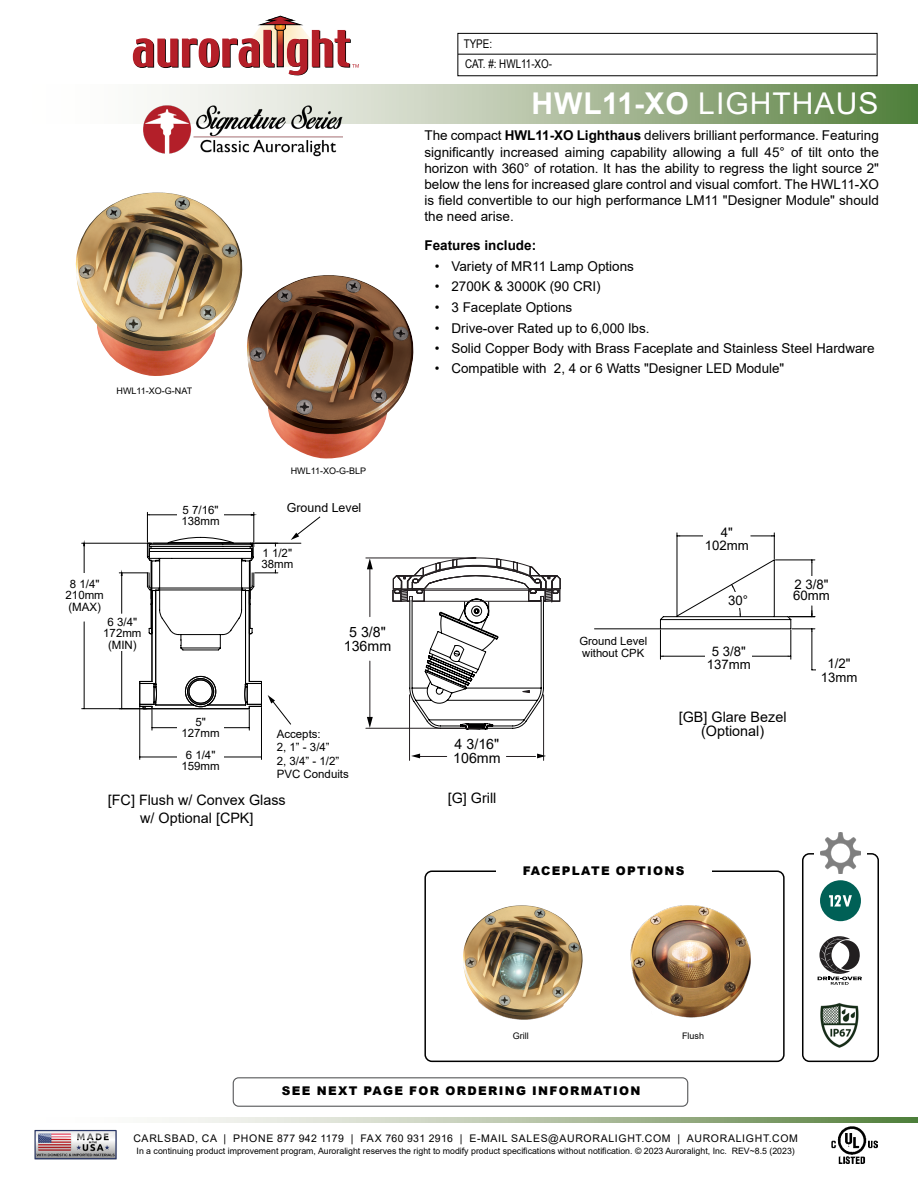
<style>
.page{position:relative;width:918px;height:1188px;background:#fff}
.page>*{position:absolute;margin:0;border:0;box-sizing:border-box;transform-origin:0 0}
.t1{font:30px "Arial";letter-spacing:.035em;color:#fff}
.t2{font:14.4px/14.4px "Arial";color:#000;text-align:center}
.t3{font:14.25px/14.2px "Arial";color:#000;text-align:center}
.t4{font:13.5px/16.2px "Arial";color:#000;text-align:justify}
.t5{font:700 13.5px "Arial";color:#000}
.t6{font:13.2px/13.2px "Arial";color:#000;text-align:center}
.t7{font:12.45px "Arial";color:#000}
.t8{font:900 12px "Arial";letter-spacing:.11em;color:#000}
.t9{font:12px/19.5px "Arial Narrow";color:#000}
.t10{font:11.55px/11.6px "Arial";color:#000;text-align:center}
.t11{font:11.25px/11.2px "Arial";color:#000}
.t12{font:10.5px "Arial";letter-spacing:.065em;color:#000}
.t13{font:9px "Arial";color:#000}
.t14{font:8.7px "Arial";color:#000}
.s1{font-weight:700}
</style>
<div class="page">
<div style="left:457px;top:33px;width:421px;height:43px;border:1px solid #000"></div>
<hr style="left:458px;top:54px;width:418px;height:1px;background:#000">
<img style="left:832px;top:1127px;width:46px;height:37px">
<svg style="left:151px;top:84px;width:767px;height:39px;background:#a9bb9a"></svg>
<svg style="left:151px;top:1117px;width:767px;height:6px;background:#b1c1a4"></svg>
<svg style="left:133px;top:16px;width:226px;height:60px"></svg>
<img style="left:34px;top:1129px;width:83px;height:31px">
<div style="left:424px;top:871px;width:361px;height:191px;border:2px solid #000;border-radius:7px"></div>
<div style="left:233px;top:1077px;width:455px;height:30px;border:1px solid #58595b;border-radius:5px"></div>
<div style="left:496px;top:846px;width:216px;height:49px;background:#fff"></div>
<img style="left:630px;top:905px;width:121px;height:113px">
<img style="left:75px;top:192px;width:168px;height:184px">
<div style="left:802px;top:853px;width:77px;height:209px;border:2px solid #000;border-radius:7px"></div>
<div style="left:814px;top:836px;width:53px;height:41px;background:#fff"></div>
<svg style="left:820px;top:880px;width:41px;height:41px"></svg>
<img style="left:820px;top:833px;width:41px;height:40px">
<svg style="left:818px;top:936px;width:44px;height:49px"></svg>
<img style="left:820px;top:1003px;width:39px;height:45px">
<img style="left:247px;top:275px;width:167px;height:184px">
<img style="left:463px;top:905px;width:120px;height:115px">
<img style="left:143px;top:103px;width:199px;height:54px">
<hr style="left:595px;top:628px;width:65px;height:1px;background:#000">
<hr style="left:812px;top:629px;width:1px;height:41px;background:#000">
<svg style="left:659px;top:533px;width:156px;height:126px"></svg>
<div style="left:704px;top:524px;width:46px;height:29px;background:#fff"></div>
<div style="left:706px;top:644px;width:46px;height:29px;background:#fff"></div>
<div style="left:788px;top:577px;width:47px;height:26px;background:#fff"></div>
<div style="left:723px;top:592px;width:30px;height:15px;background:#fff"></div>
<hr style="left:409px;top:695px;width:1px;height:65px;background:#241f21">
<hr style="left:543px;top:695px;width:1px;height:65px;background:#241f21">
<hr style="left:506px;top:756px;width:30px;height:1px;background:#241f21">
<svg style="left:365px;top:558px;width:196px;height:172px"></svg>
<svg style="left:537px;top:754px;width:9px;height:4px"></svg>
<svg style="left:411px;top:754px;width:36px;height:4px"></svg>
<hr style="left:139px;top:707px;width:1px;height:52px;background:#000">
<hr style="left:261px;top:707px;width:1px;height:52px;background:#000">
<hr style="left:140px;top:757px;width:43px;height:1px;background:#000">
<hr style="left:218px;top:757px;width:43px;height:1px;background:#000">
<hr style="left:82px;top:543px;width:68px;height:1px;background:#000">
<hr style="left:82px;top:708px;width:69px;height:1px;background:#000">
<hr style="left:84px;top:543px;width:1px;height:44px;background:#000">
<hr style="left:84px;top:622px;width:1px;height:87px;background:#000">
<hr style="left:147px;top:512px;width:1px;height:30px;background:#000">
<hr style="left:253px;top:512px;width:1px;height:30px;background:#000">
<div style="left:177px;top:745px;width:47px;height:31px;background:#fff"></div>
<div style="left:61px;top:573px;width:47px;height:44px;background:#fff"></div>
<svg style="left:119px;top:514px;width:202px;height:216px"></svg>
<p class="t9" style="left:464px;top:34px;width:90px">TYPE:<br>CAT. #: HWL11-XO-</p>
<h1 class="t1" style="left:531px;top:83px;width:349px"><span class="s1">HWL11-XO</span> LIGHTHAUS</h1>
<p class="t13" style="left:117px;top:385px;width:77px">HWL11-XO-G-NAT</p>
<p class="t10" style="left:66px;top:578px;width:40px">8 1/4"<br>210mm (MAX)</p>
<p class="t10" style="left:103px;top:616px;width:40px">6 3/4"<br>172mm (MIN)</p>
<p class="t10" style="left:181px;top:504px;width:40px;text-align:left">5 7/16"<br>138mm</p>
<p class="t10" style="left:181px;top:716px;width:40px">5"<br>127mm</p>
<p class="t10" style="left:181px;top:749px;width:40px">6 1/4"<br>159mm</p>
<p class="t13" style="left:291px;top:464px;width:77px">HWL11-XO-G-BLP</p>
<p class="t7" style="left:287px;top:499px;width:76px">Ground Level</p>
<p class="t10" style="left:261px;top:547px;width:33px;text-align:left">1 1/2"<br>38mm</p>
<p class="t3" style="left:344px;top:624px;width:49px">5 3/8"<br>136mm</p>
<p class="t10" style="left:277px;top:727px;width:74px;line-height:13.5px;text-align:left">Accepts:<br>2, 1” - 3/4”<br>2, 3/4” - 1/2”<br>PVC Conduits</p>
<p class="t2" style="left:108px;top:791px;width:179px;line-height:18px">[FC] Flush w/ Convex Glass w/ Optional [CPK]</p>
<p class="t4" style="left:424px;top:128px;width:456px">The compact <span class="s1">HWL11-XO Lighthaus</span> delivers brilliant performance. Featuring significantly increased aiming capability allowing a full 45° of tilt onto the horizon with 360° of rotation. It has the ability to regress the light source 2" below the lens for increased glare control and visual comfort. The HWL11-XO is field convertible to our high performance LM11 "Designer Module" should the need arise.</p>
<p class="t5" style="left:424px;top:236px;width:113px">Features include:</p>
<p class="t4" style="left:435px;top:258px;width:201px">• Variety of MR11 Lamp Options</p>
<p class="t4" style="left:435px;top:278px;width:167px">• 2700K &amp; 3000K (90 CRI)</p>
<p class="t4" style="left:435px;top:299px;width:139px">• 3 Faceplate Options</p>
<p class="t4" style="left:435px;top:320px;width:216px">• Drive-over Rated up to 6,000 lbs.</p>
<p class="t4" style="left:435px;top:341px;width:441px">• Solid Copper Body with Brass Faceplate and Stainless Steel Hardware</p>
<p class="t4" style="left:435px;top:360px;width:351px">• Compatible with 2, 4 or 6 Watts "Designer LED Module"</p>
<p class="t6" style="left:705px;top:526px;width:46px">4"<br>102mm</p>
<p class="t3" style="left:453px;top:736px;width:49px;text-align:left">4 3/16"<br>106mm</p>
<p class="t2" style="left:448px;top:791px;width:50px">[G] Grill</p>
<p class="t11" style="left:579px;top:636px;width:69px">Ground Level without CPK</p>
<p class="t6" style="left:795px;top:578px;width:36px">2 3/8"</p>
<p class="t6" style="left:728px;top:593px;width:21px">30°</p>
<p class="t6" style="left:793px;top:589px;width:38px">60mm</p>
<p class="t6" style="left:707px;top:645px;width:46px">5 3/8"<br>137mm</p>
<p class="t2" style="left:679px;top:710px;width:109px">[GB] Glare Bezel (Optional)</p>
<p class="t6" style="left:821px;top:657px;width:38px">1/2"<br>13mm</p>
<p class="t8" style="left:523px;top:862px;width:163px">FACEPLATE OPTIONS</p>
<p class="t13" style="left:513px;top:1030px;width:17px">Grill</p>
<p class="t13" style="left:682px;top:1030px;width:24px">Flush</p>
<p class="t8" style="left:282px;top:1082px;width:360px">SEE NEXT PAGE FOR ORDERING INFORMATION</p>
<p class="t12" style="left:133px;top:1131px;width:666px">CARLSBAD, CA | PHONE 877 942 1179 | FAX 760 931 2916 | E-MAIL SALES@AURORALIGHT.COM | AURORALIGHT.COM</p>
<p class="t14" style="left:137px;top:1145px;width:660px">In a continuing product improvement program, Auroralight reserves the right to modify product specifications without notification. © 2023 Auroralight, Inc. REV~8.5 (2023)</p>
</div>
